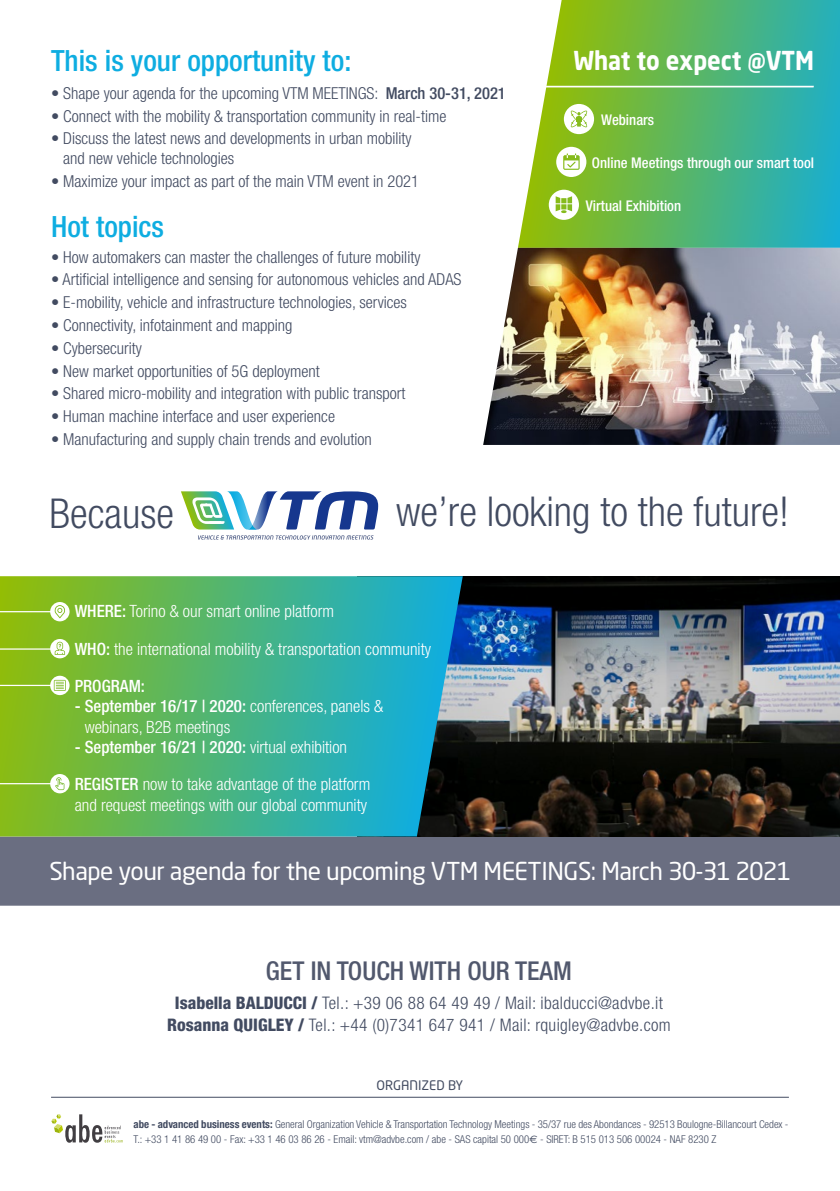
<style>
.page{position:relative;width:840px;height:1191px;background:#fff}
.page>*{position:absolute;margin:0;border:0;box-sizing:border-box;transform-origin:0 0}
.t1{font:300 condensed 41.2px "Helvetica Neue LT Std";color:#424b61}
.t2{font:500 condensed 29.4px "Helvetica Neue LT Std";color:#0eade1}
.t3{font:500 condensed 26px "Helvetica Neue";color:#51586d}
.t4{font:700 25.8px "Neo Sans Std";color:#fff;scale:.9 1}
.t5{font:24.4px "Neo Sans Std";letter-spacing:-.02em;color:#fff}
.t6{font:300 condensed 17.4px/22.2px "Helvetica Neue";letter-spacing:.02em;color:#424b61;text-align:center}
.t7{font:300 condensed 17px/37.4px "Helvetica Neue LT Std";color:#fff}
.t8{font:500 condensed 17px "Helvetica Neue LT Std";color:#fff}
.t9{font:300 condensed 17px "Helvetica Neue";color:#fff}
.t10{font:500 condensed 17px "Helvetica Neue";color:#fff}
.t11{font:300 condensed 16.4px/19.8px "Helvetica Neue";color:#424b61}
.t12{font:500 condensed 14.8px "Helvetica Neue";color:#fff}
.t13{font:13px "Neo Tech Std";color:#424b61}
.t14{font:300 condensed 10.8px/14.8px "Helvetica Neue";color:#424b61}
.s1{font-weight:500}
.s2{font-family:"Helvetica Neue";font-weight:300}
.s3{font-family:"Helvetica Neue"}
.s4{font-weight:800}
.s5{font-family:"Helvetica Neue LT Std";font-weight:700}
.s6{font-family:"Euro Sans";font-weight:400;font-stretch:normal}
</style>
<div class="page">
<div style="left:0;top:836px;width:839px;height:69px;background:#6a6e81"></div>
<img style="left:462px;top:576px;width:377px;height:260px">
<svg style="left:0;top:576px;width:462px;height:260px;background:#4cae75"></svg>
<hr style="left:0;top:611px;width:53px;height:1px;background:#fff">
<svg style="left:50px;top:602px;width:19px;height:19px"></svg>
<hr style="left:0;top:648px;width:53px;height:1px;background:#fff">
<svg style="left:50px;top:639px;width:19px;height:19px"></svg>
<hr style="left:0;top:685px;width:53px;height:1px;background:#fff">
<svg style="left:50px;top:675px;width:19px;height:20px"></svg>
<hr style="left:0;top:783px;width:53px;height:1px;background:#fff">
<svg style="left:50px;top:774px;width:19px;height:19px"></svg>
<svg style="left:518px;top:0;width:321px;height:248px;background:#63ba74"></svg>
<svg style="left:563px;top:104px;width:30px;height:30px"></svg>
<svg style="left:556px;top:147px;width:30px;height:30px"></svg>
<img style="left:483px;top:248px;width:356px;height:197px">
<svg style="left:548px;top:190px;width:30px;height:30px"></svg>
<svg style="left:198px;top:535px;width:175px;height:4px"></svg>
<svg style="left:181px;top:491px;width:197px;height:38px"></svg>
<svg style="left:51px;top:1114px;width:72px;height:29px"></svg>
<hr style="left:51px;top:1096px;width:737px;height:1px;background:#424b61">
<hr style="left:501px;top:86px;width:312px;height:1px;background:#fff">
<h2 class="t2" style="left:51px;top:43px;width:301px">This is your opportunity to:</h2>
<p class="t11" style="left:51px;top:83px;width:456px">• Shape your agenda for the upcoming VTM MEETINGS: <span class="s1">March 30-31, 2021</span></p>
<p class="t11" style="left:51px;top:106px;width:396px">• Connect with the mobility &amp; transportation community in real-time</p>
<p class="t11" style="left:63px;top:129px;width:349px;text-indent:-12px">• Discuss the latest news and developments in urban mobility and new vehicle technologies</p>
<p class="t11" style="left:51px;top:171px;width:369px">• Maximize your impact as part of the main VTM event in 2021</p>
<h2 class="t2" style="left:51px;top:209px;width:114px">Hot topics</h2>
<p class="t11" style="left:51px;top:247px;width:370px">• How automakers can master the challenges of future mobility</p>
<p class="t11" style="left:51px;top:269px;width:411px">• Artificial intelligence and sensing for autonomous vehicles and ADAS</p>
<p class="t11" style="left:51px;top:292px;width:357px">• E-mobility, vehicle and infrastructure technologies, services</p>
<p class="t11" style="left:51px;top:315px;width:243px">• Connectivity, infotainment and mapping</p>
<p class="t11" style="left:51px;top:338px;width:92px">• Cybersecurity</p>
<p class="t11" style="left:51px;top:361px;width:270px">• New market opportunities of 5G deployment</p>
<p class="t11" style="left:51px;top:383px;width:355px">• Shared micro-mobility and integration with public transport</p>
<p class="t11" style="left:51px;top:406px;width:285px">• Human machine interface and user experience</p>
<p class="t11" style="left:51px;top:429px;width:322px">• Manufacturing and supply chain trends and evolution</p>
<h3 class="t4" style="left:573px;top:43px;width:269px">What to expect @VTM</h3>
<p class="t12" style="left:601px;top:111px;width:54px">Webinars</p>
<p class="t12" style="left:591px;top:154px;width:224px">Online Meetings through our smart tool</p>
<p class="t12" style="left:585px;top:196px;width:97px">Virtual Exhibition</p>
<h1 class="t1" style="left:50px;top:489px;width:126px">Because</h1>
<h1 class="t1" style="left:396px;top:488px;width:394px">we’re looking to the future!</h1>
<p class="t7" style="left:75px;top:592px;width:358px"><span class="s1">WHERE:</span> Torino &amp; our smart online platform<br><span class="s1">WHO:</span> the international mobility &amp; transportation community</p>
<p class="t10" style="left:75px;top:676px;width:72px">PROGRAM:</p>
<p class="t8" style="left:75px;top:696px;width:310px">- September 16/17 | 2020: <span class="s2">conferences, panels &amp;</span></p>
<p class="t9" style="left:85px;top:717px;width:147px">webinars, B2B meetings</p>
<p class="t7" style="left:75px;top:728px;width:297px"><span class="s1">- September 16/21 | 2020:</span> <span class="s3">virtual exhibition<br></span><span class="s1">REGISTER</span> now to take advantage of the platform</p>
<p class="t7" style="left:75px;top:786px;width:294px">and request meetings with our global community</p>
<h3 class="t5" style="left:49px;top:856px;width:743px">Shape your agenda for the upcoming VTM MEETINGS: March 30-31 2021</h3>
<h3 class="t3" style="left:266px;top:955px;width:307px">GET IN TOUCH WITH OUR TEAM</h3>
<p class="t6" style="left:167px;top:991px;width:505px"><span class="s4">Isabella BALDUCCI /</span> Tel.: +39 06 88 64 49 49 / Mail: ibalducci@advbe.it<br><span class="s4">Rosanna QUIGLEY /</span> Tel.: +44 (0)7341 647 941 / Mail: rquigley@advbe.com</p>
<p class="t13" style="left:376px;top:1076px;width:88px">ORGANIZED BY</p>
<p class="t14" style="left:133px;top:1116px;width:656px"><span class="s5">abe - advanced business events:</span> General Organization Vehicle &amp; Transportation Technology Meetings - 35/37 rue des Abondances - 92513 Boulogne-Billancourt Cedex -<br>T.: +33 1 41 86 49 00 - Fax: +33 1 46 03 86 26 - Email: vtm@advbe.com / abe - SAS capital 50 000<span class="s6">€</span> - SIRET: B 515 013 506 00024 - NAF 8230 Z</p>
</div>
